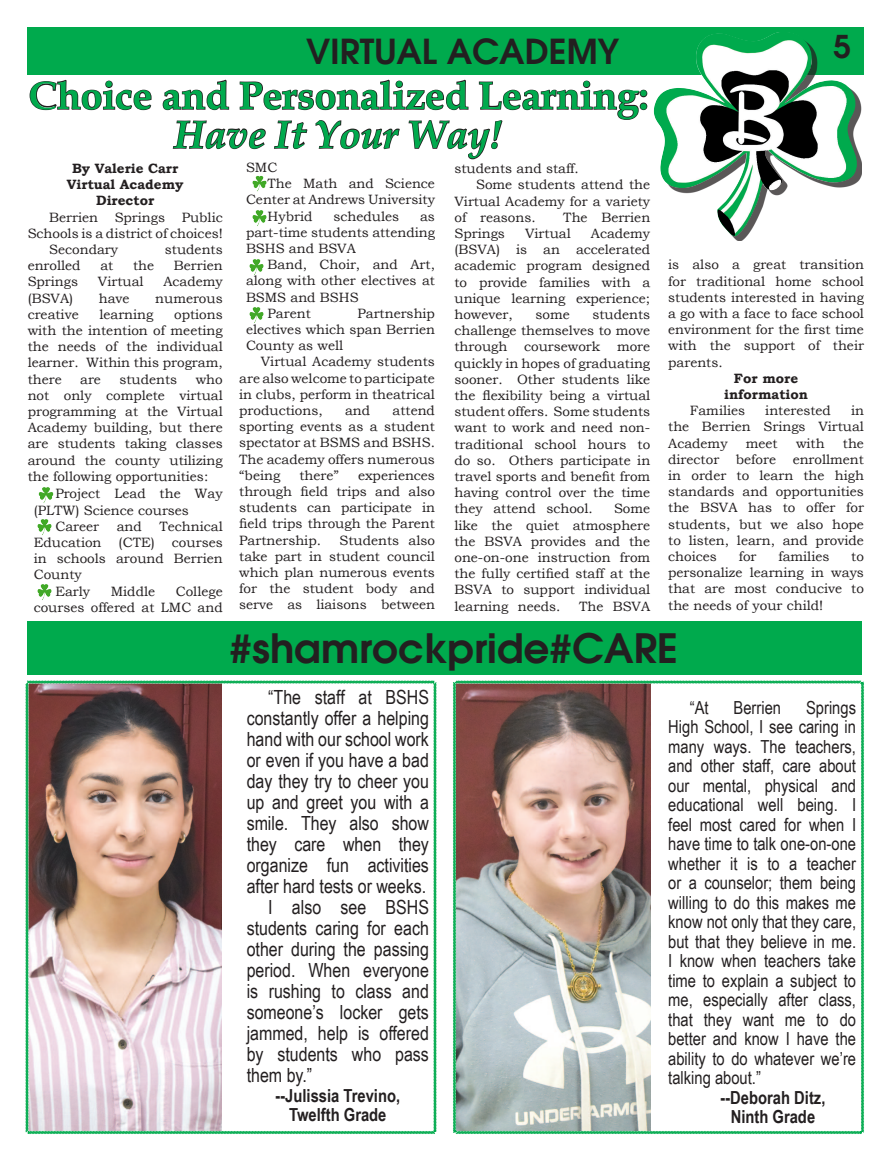
<style>
.page{position:relative;width:891px;height:1161px;background:#fff}
.page>*{position:absolute;margin:0;border:0;box-sizing:border-box;transform-origin:0 0}
.t1{font:600 40.5px "Avant Garde";color:#231f20}
.t2{font:700 39px "Book Antiqua";color:#00aa4d}
.t3{font:italic 700 39px "Book Antiqua";color:#00aa4d}
.t4{font:600 34.5px "Avant Garde";color:#231f20}
.t5{font:600 31.5px "Avant Garde";color:#231f20}
.t6{font:19.5px "Arial Narrow";color:#231f20}
.t7{font:18px/19.5px "Arial Narrow";color:#231f20;text-align:justify}
.t8{font:700 18px/19.5px "Arial Narrow";color:#231f20;text-align:center}
.t9{font:13.5px/16.2px "Bookman Old Style";color:#231f20;text-align:justify}
.t10{font:700 13.5px/16.2px "Bookman Old Style";color:#231f20;text-align:center}
</style>
<div class="page">
<div style="left:27px;top:27px;width:837px;height:48px;background:#00aa4d"></div>
<div style="left:659px;top:37px;width:203px;height:204px;background:#231f20;opacity:.75"></div>
<img style="left:654px;top:32px;width:204px;height:206px">
<svg style="left:29px;top:80px;width:123px;height:31px"></svg>
<svg style="left:162px;top:79px;width:486px;height:81px"></svg>
<img style="left:38px;top:487px;width:16px;height:16px">
<img style="left:37px;top:519px;width:15px;height:16px">
<img style="left:37px;top:584px;width:15px;height:16px">
<img style="left:252px;top:176px;width:15px;height:16px">
<img style="left:252px;top:210px;width:15px;height:16px">
<img style="left:249px;top:259px;width:15px;height:16px">
<img style="left:249px;top:307px;width:15px;height:16px">
<div style="left:27px;top:621px;width:835px;height:54px;background:#00aa4d"></div>
<svg style="left:453px;top:680px;width:411px;height:454px"></svg>
<svg style="left:25px;top:680px;width:412px;height:454px"></svg>
<h3 class="t4" style="left:306px;top:28px;width:315px">VIRTUAL ACADEMY</h3>
<h3 class="t5" style="left:833px;top:26px;width:19px">5</h3>
<h2 class="t2" style="left:29px;top:69px;width:621px">Choice and Personalized Learning:</h2>
<h2 class="t3" style="left:174px;top:108px;width:330px">Have It Your Way!</h2>
<p class="t10" style="left:67px;top:160px;width:118px">By Valerie Carr<br>Virtual Academy<br>Director</p>
<p class="t9" style="left:49px;top:209px;width:175px">Berrien Springs Public</p>
<p class="t9" style="left:28px;top:225px;width:197px">Schools is a district of choices!</p>
<p class="t9" style="left:49px;top:241px;width:70px">Secondary</p>
<p class="t9" style="left:165px;top:241px;width:59px">students</p>
<p class="t9" style="left:28px;top:257px;width:54px">enrolled</p>
<p class="t9" style="left:100px;top:257px;width:14px">at</p>
<p class="t9" style="left:133px;top:257px;width:23px">the</p>
<p class="t9" style="left:174px;top:257px;width:50px">Berrien</p>
<p class="t9" style="left:28px;top:274px;width:52px">Springs</p>
<p class="t9" style="left:98px;top:274px;width:47px">Virtual</p>
<p class="t9" style="left:163px;top:274px;width:61px">Academy</p>
<p class="t9" style="left:28px;top:290px;width:47px">(BSVA)</p>
<p class="t9" style="left:99px;top:290px;width:32px">have</p>
<p class="t9" style="left:155px;top:290px;width:69px">numerous</p>
<p class="t9" style="left:28px;top:306px;width:53px">creative</p>
<p class="t9" style="left:99px;top:306px;width:55px">learning</p>
<p class="t9" style="left:246px;top:159px;width:33px">SMC</p>
<p class="t9" style="left:268px;top:176px;width:169px">The Math and Science</p>
<p class="t9" style="left:246px;top:192px;width:190px">Center at Andrews University</p>
<p class="t9" style="left:268px;top:208px;width:46px">Hybrid</p>
<p class="t9" style="left:333px;top:208px;width:67px">schedules</p>
<p class="t9" style="left:455px;top:161px;width:126px">students and staff.</p>
<p class="t9" style="left:476px;top:177px;width:176px">Some students attend the</p>
<p class="t9" style="left:455px;top:193px;width:197px">Virtual Academy for a variety</p>
<p class="t9" style="left:455px;top:209px;width:83px">of reasons.</p>
<p class="t9" style="left:563px;top:209px;width:88px">The Berrien</p>
<p class="t9" style="left:455px;top:225px;width:52px">Springs</p>
<p class="t9" style="left:525px;top:225px;width:47px">Virtual</p>
<p class="t9" style="left:246px;top:208px;width:190px;text-indent:174px">as part-time students attending BSHS and BSVA</p>
<p class="t9" style="left:268px;top:257px;width:169px">Band, Choir, and Art,</p>
<p class="t9" style="left:246px;top:273px;width:191px">along with other electives at</p>
<p class="t9" style="left:246px;top:289px;width:114px">BSMS and BSHS</p>
<p class="t9" style="left:268px;top:305px;width:45px">Parent</p>
<p class="t9" style="left:455px;top:225px;width:197px;text-indent:136px">Academy (BSVA) is an accelerated academic program designed to provide families with a unique learning experience; however,</p>
<p class="t9" style="left:668px;top:257px;width:197px">is also a great transition for traditional home school students interested in having a go with a face to face school environment for the first time with the support of their parents.</p>
<p class="t10" style="left:724px;top:370px;width:85px">For more information</p>
<p class="t9" style="left:690px;top:403px;width:57px">Families</p>
<p class="t9" style="left:765px;top:403px;width:67px">interested</p>
<p class="t9" style="left:246px;top:305px;width:190px;text-indent:112px">Partnership electives which span Berrien County as well</p>
<p class="t9" style="left:239px;top:354px;width:197px;text-indent:22px">Virtual Academy students are also welcome to participate in clubs, perform in theatrical productions,</p>
<p class="t9" style="left:28px;top:306px;width:197px;text-indent:146px">options with the intention of meeting the needs of the individual learner. Within this program, there</p>
<p class="t9" style="left:455px;top:306px;width:197px;text-indent:138px">students challenge themselves to move through coursework more quickly in hopes of graduating sooner. Other students like the flexibility being a virtual student offers. Some students want to work and need non&shy;traditional school hours to do so. Others participate in travel sports and benefit from having control over the time they attend school.</p>
<p class="t9" style="left:536px;top:306px;width:36px">some</p>
<p class="t9" style="left:28px;top:371px;width:197px;text-indent:168px">who not only complete virtual programming at the Virtual Academy building, but there are students taking classes around the county utilizing the following opportunities:</p>
<p class="t9" style="left:80px;top:371px;width:22px">are</p>
<p class="t9" style="left:119px;top:371px;width:59px">students</p>
<p class="t9" style="left:239px;top:402px;width:197px;text-indent:153px">attend sporting events as a student spectator at BSMS and BSHS.<br>The academy offers numerous “being</p>
<p class="t9" style="left:345px;top:402px;width:27px">and</p>
<p class="t9" style="left:668px;top:403px;width:197px;text-indent:183px">in the Berrien Srings Virtual Academy</p>
<p class="t9" style="left:668px;top:435px;width:197px;text-indent:175px">the director before enrollment in order to learn the high standards and opportunities the BSVA has to offer for students, but we also hope to listen, learn, and provide choices</p>
<p class="t9" style="left:746px;top:435px;width:33px">meet</p>
<p class="t9" style="left:796px;top:435px;width:30px">with</p>
<p class="t9" style="left:299px;top:467px;width:41px">there”</p>
<p class="t9" style="left:239px;top:467px;width:197px;text-indent:119px">experiences through field trips and also students can participate in field trips through the Parent Partnership.</p>
<p class="t9" style="left:55px;top:486px;width:169px">Project Lead the Way</p>
<p class="t9" style="left:34px;top:502px;width:157px">(PLTW) Science courses</p>
<p class="t9" style="left:55px;top:518px;width:45px">Career</p>
<p class="t9" style="left:117px;top:518px;width:27px">and</p>
<p class="t9" style="left:160px;top:518px;width:65px">Technical</p>
<p class="t9" style="left:34px;top:534px;width:69px">Education</p>
<p class="t9" style="left:119px;top:534px;width:38px">(CTE)</p>
<p class="t9" style="left:172px;top:534px;width:52px">courses</p>
<p class="t9" style="left:34px;top:551px;width:190px">in schools around Berrien</p>
<p class="t9" style="left:34px;top:567px;width:50px">County</p>
<p class="t9" style="left:55px;top:583px;width:36px">Early</p>
<p class="t9" style="left:111px;top:583px;width:46px">Middle</p>
<p class="t9" style="left:455px;top:501px;width:197px;text-indent:160px">Some like the quiet atmosphere the BSVA provides and the one-on-one instruction from the fully certified staff at the BSVA to support individual learning needs.</p>
<p class="t9" style="left:239px;top:532px;width:197px;text-indent:100px">Students also take part in student council which plan numerous events for the student body and serve as liaisons between</p>
<p class="t9" style="left:739px;top:548px;width:19px">for</p>
<p class="t9" style="left:778px;top:548px;width:53px">families</p>
<p class="t9" style="left:668px;top:548px;width:197px;text-indent:183px">to personalize learning in ways that are most conducive to the needs of your child!</p>
<h1 class="t1" style="left:230px;top:621px;width:450px">#SHAMROCKPRIDE#CARE</h1>
<h3 class="t6" style="left:268px;top:683px;width:162px">“The staff at BSHS</h3>
<h3 class="t6" style="left:247px;top:704px;width:184px">constantly offer a helping</h3>
<h3 class="t6" style="left:247px;top:725px;width:184px">hand with our school work</h3>
<h3 class="t6" style="left:247px;top:746px;width:184px">or even if you have a bad</h3>
<h3 class="t6" style="left:247px;top:767px;width:184px">day they try to cheer you</h3>
<h3 class="t6" style="left:247px;top:788px;width:184px">up and greet you with a</h3>
<h3 class="t6" style="left:247px;top:809px;width:184px">smile. They also show</h3>
<h3 class="t6" style="left:247px;top:830px;width:184px">they care when they</h3>
<h3 class="t6" style="left:247px;top:851px;width:184px">organize fun activities</h3>
<h3 class="t6" style="left:247px;top:872px;width:181px">after hard tests or weeks.</h3>
<h3 class="t6" style="left:268px;top:893px;width:162px">I also see BSHS</h3>
<h3 class="t6" style="left:247px;top:914px;width:184px">students caring for each</h3>
<h3 class="t6" style="left:247px;top:935px;width:184px">other during the passing</h3>
<h3 class="t6" style="left:247px;top:956px;width:184px">period. When everyone</h3>
<h3 class="t6" style="left:247px;top:977px;width:184px">is rushing to class and</h3>
<h3 class="t6" style="left:247px;top:998px;width:184px">someone’s locker gets</h3>
<h3 class="t6" style="left:247px;top:1019px;width:184px">jammed, help is offered</h3>
<h3 class="t6" style="left:247px;top:1040px;width:184px">by students who pass</h3>
<h3 class="t6" style="left:247px;top:1061px;width:67px">them by.”</h3>
<h3 class="t8" style="left:275px;top:1085px;width:126px">--Julissia Trevino,<br>Twelfth Grade</h3>
<p class="t9" style="left:34px;top:583px;width:191px;text-align:right">College<br>courses offered at LMC and</p>
<p class="t9" style="left:579px;top:598px;width:73px">The BSVA</p>
<p class="t7" style="left:668px;top:697px;width:189px;text-indent:138px">Springs High School, I see caring in many ways. The teachers, and other staff, care about our mental, physical and educational well being. I feel most cared for when I have time to talk one-on-one whether it is to a teacher or a counselor; them being willing to do this makes me know not only that they care, but that they believe in me.<br>I know when teachers take time to explain a subject to me, especially after class, that they want me to do better and know I have the ability to do whatever we’re talking about.”</p>
<h3 class="t8" style="left:721px;top:1087px;width:106px">--Deborah Ditz,<br>Ninth Grade</h3>
<h3 class="t7" style="left:690px;top:697px;width:20px">“At</h3>
<h3 class="t7" style="left:734px;top:697px;width:49px">Berrien</h3>
</div>
